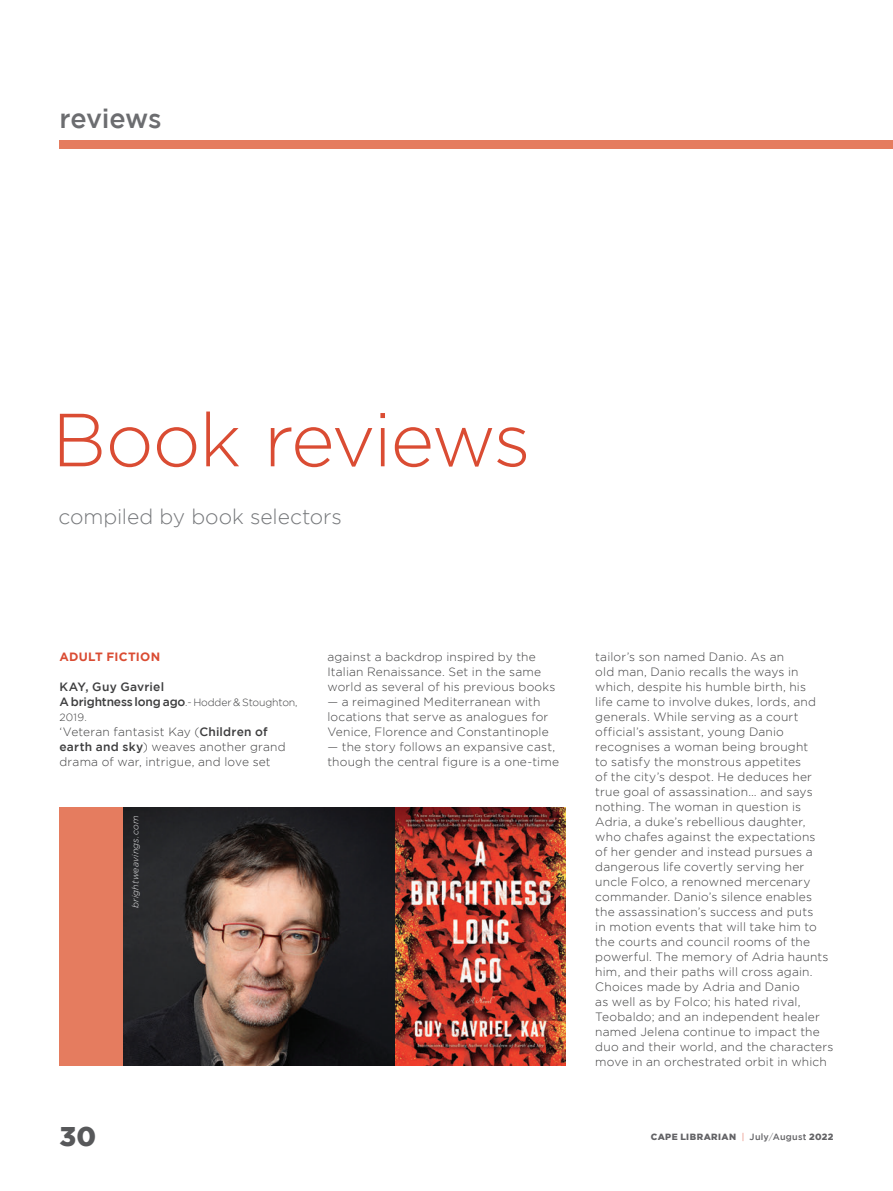
<style>
.page{position:relative;width:893px;height:1191px;background:#fff}
.page>*{position:absolute;margin:0;border:0;box-sizing:border-box;transform-origin:0 0}
.Pull_Quotes{font:300 75px "Gotham";letter-spacing:-.025em;color:#da4c33}
.Pull_Quotes-2{font:500 27px "Gotham";letter-spacing:-.015em;color:#6c6d70}
.t1{font:900 27px "Gotham";color:#57585a}
.Pull_Quotes-3{font:300 21px "Gotham";letter-spacing:-.005em;color:#76787b}
.No_Spacing{font:300 12px/15px "Gotham";letter-spacing:.015em;color:#3e3e3f}
.t2{font:500 12px "Gotham";letter-spacing:.015em;color:#3e3e3f}
.Body_Copy{font:700 12px "Gotham";letter-spacing:.02em;color:#da4c33}
.t3{font:300 10.5px "Gotham";letter-spacing:-.015em;color:#3e3e3f}
.t4{font:900 9px "Gotham";letter-spacing:.045em;color:#636366}
.t5{font:italic 300 9px "Gotham";letter-spacing:.02em;color:#e6e7e9}
.s1{font-weight:500;font-size:12px}
.s2{font-weight:500}
.s3{font-weight:300;color:#da4c33}
.s4{font-weight:300}
</style>
<div class="page">
<div style="left:60px;top:140px;width:833px;height:9px;background:#e57c5f"></div>
<img style="left:123px;top:807px;width:443px;height:258px">
<div style="left:60px;top:807px;width:63px;height:258px;background:#e57c5f"></div>
<p class="Pull_Quotes-2" style="left:60px;top:103px;width:103px">reviews</p>
<p class="Pull_Quotes" style="left:52px;top:399px;width:480px">Book reviews</p>
<p class="Pull_Quotes-3" style="left:58px;top:505px;width:285px">compiled by book selectors</p>
<p class="Body_Copy" style="left:60px;top:649px;width:102px">ADULT FICTION</p>
<p class="t2" style="left:60px;top:679px;width:106px">KAY, Guy Gavriel</p>
<p class="t3" style="left:60px;top:696px;width:240px"><span class="s1">A brightness long ago</span>.- Hodder &amp; Stoughton,</p>
<p class="t3" style="left:60px;top:711px;width:29px">2019.</p>
<p class="No_Spacing" style="left:60px;top:723px;width:228px">‘Veteran fantasist Kay (<span class="s2">Children of earth and sky</span>) weaves another grand drama of war, intrigue, and love set</p>
<p class="t5" style="left:130px;top:908px;width:94px;rotate:-90deg">brightweavings.com</p>
<p class="No_Spacing" style="left:327px;top:648px;width:229px">against a backdrop inspired by the<br>Italian Renaissance. Set in the same world as several of his previous books</p>
<p class="No_Spacing" style="left:327px;top:693px;width:223px">— a reimagined Mediterranean with locations that serve as analogues for<br>Venice, Florence and Constantinople</p>
<p class="No_Spacing" style="left:327px;top:738px;width:233px">— the story follows an expansive cast, though the central figure is a one-time</p>
<p class="No_Spacing" style="left:595px;top:648px;width:240px">tailor’s son named Danio. As an<br>old man, Danio recalls the ways in which, despite his humble birth, his<br>life came to involve dukes, lords, and generals. While serving as a court official’s assistant, young Danio recognises a woman being brought<br>to satisfy the monstrous appetites<br>of the city’s despot. He deduces her true goal of assassination… and says nothing. The woman in question is Adria, a duke’s rebellious daughter, who chafes against the expectations<br>of her gender and instead pursues a dangerous life covertly serving her uncle Folco, a renowned mercenary commander. Danio’s silence enables the assassination’s success and puts<br>in motion events that will take him to the courts and council rooms of the powerful. The memory of Adria haunts him, and their paths will cross again.<br>Choices made by Adria and Danio<br>as well as by Folco; his hated rival, Teobaldo; and an independent healer named Jelena continue to impact the duo and their world, and the characters move in an orchestrated orbit in which</p>
<h2 class="t1" style="left:60px;top:1120px;width:38px">30</h2>
<p class="t4" style="left:651px;top:1131px;width:184px">CAPE LIBRARIAN <span class="s3">|</span> <span class="s2">July</span><span class="s4">/</span><span class="s2">August</span> 2022</p>
</div>
